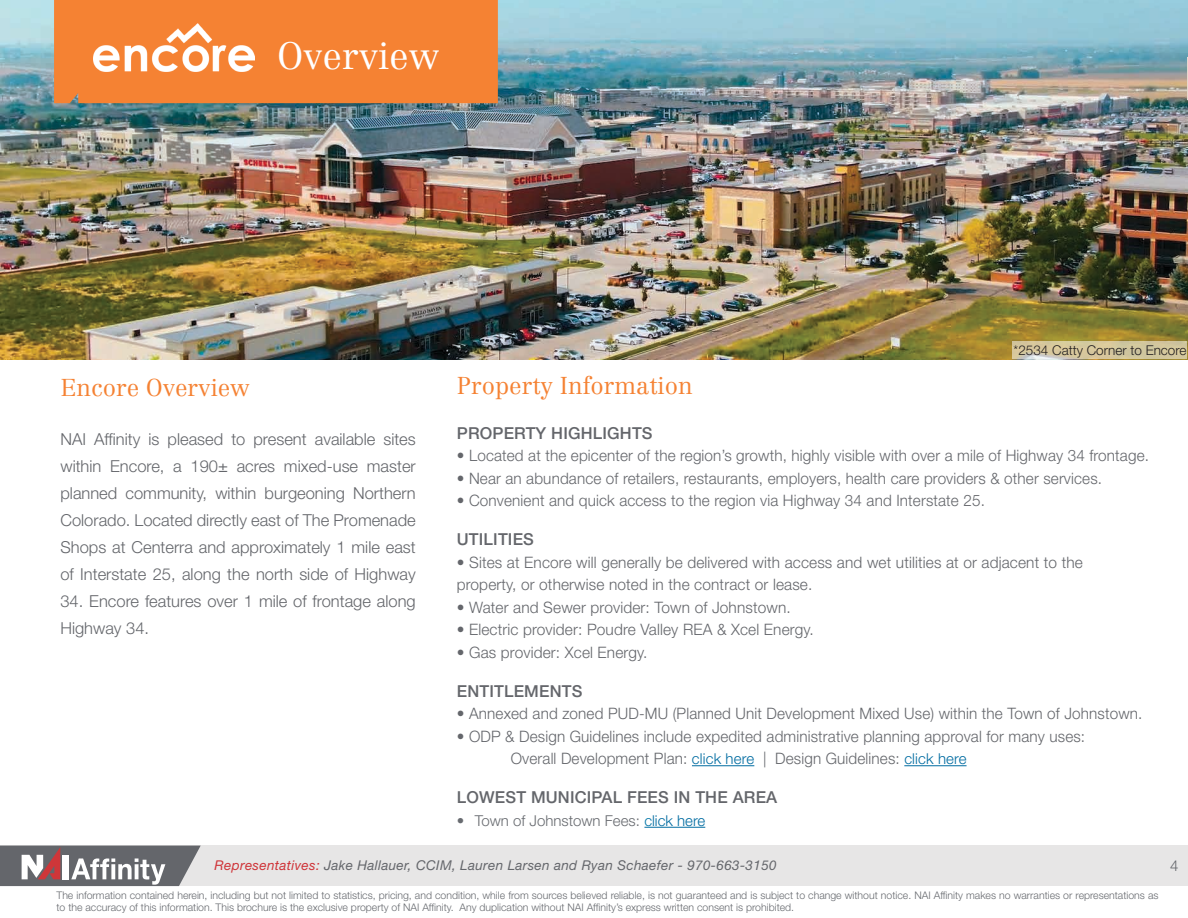
<style>
.page{position:relative;width:1188px;height:918px;background:#fff}
.page>*{position:absolute;margin:0;border:0;box-sizing:border-box;transform-origin:0 0}
.t1{font:300 37.5px "Centennial LT Std";color:#fff}
.t2{font:300 24px "Centennial LT Std";color:#f58233}
.t3{font:300 16.5px/27px "Helvetica Neue LT Std";color:#64666b;text-align:justify}
.t4{font:500 16.5px "Helvetica Neue LT Std";letter-spacing:.01em;color:#64666b}
.t5{font:300 15.75px/22.5px "Helvetica Neue LT Std";letter-spacing:.01em;color:#64666b}
.t6{font:300 15px "Helvetica Neue LT Std";color:#686b70}
.t7{font:300 15px "Helvetica Neue LT Std";color:#64666b}
.t8{font:italic 13.5px "Helvetica Neue LT Std";letter-spacing:.025em;color:#64666b}
.t9{font:300 13.5px "Helvetica Neue LT Std";color:#231f20}
.t10{font:300 10.5px/12px "Helvetica Neue LT Std";color:#686b70}
.s1{font-family:"Centennial LT Std";font-weight:400}
.s2{font-size:15px;color:#006ca1}
.s3{color:#0075a7}
.s4{color:#006ca1}
.s5{color:#cf3439}
</style>
<div class="page">
<div style="left:0;top:846px;width:1188px;height:40px;background:#e7e6e6"></div>
<svg style="left:0;top:846px;width:201px;height:40px;background:#8b868a"></svg>
<img style="left:0;top:0;width:1187px;height:359px">
<div style="left:54px;top:0;width:444px;height:103px;background:#f58233"></div>
<hr style="left:692px;top:765px;width:62px;height:1px;background:#006ca1">
<hr style="left:904px;top:765px;width:63px;height:1px;background:#006ca1">
<hr style="left:644px;top:827px;width:61px;height:1px;background:#006ca1">
<img style="left:93px;top:23px;width:162px;height:49px">
<svg style="left:1012px;top:341px;width:175px;height:18px;background:#d4c8a0"></svg>
<svg style="left:1187px;top:57px;width:1px;height:43px"></svg>
<h1 class="t1" style="left:277px;top:34px;width:163px">Overview</h1>
<h2 class="t2" style="left:60px;top:373px;width:191px">Encore Overview</h2>
<p class="t3" style="left:60px;top:426px;width:357px">NAI Affinity is pleased to present available sites within Encore, a 190<span class="s1">±</span> acres mixed-use master planned community, within burgeoning Northern Colorado. Located directly east of The Promenade Shops at Centerra and approximately 1 mile east of Interstate 25, along the north side of Highway</p>
<p class="t3" style="left:60px;top:588px;width:357px">34. Encore features over 1 mile of frontage along<br>Highway 34.</p>
<p class="t9" style="left:1014px;top:342px;width:174px">*2534 Catty Corner to Encore</p>
<h2 class="t2" style="left:457px;top:371px;width:237px">Property Information</h2>
<p class="t4" style="left:457px;top:423px;width:197px">PROPERTY HIGHLIGHTS</p>
<p class="t5" style="left:457px;top:444px;width:694px">• Located at the epicenter of the region’s growth, highly visible with over a mile of Highway 34 frontage.</p>
<p class="t5" style="left:457px;top:467px;width:647px">• Near an abundance of retailers, restaurants, employers, health care providers &amp; other services.</p>
<p class="t5" style="left:457px;top:489px;width:530px">• Convenient and quick access to the region via Highway 34 and Interstate 25.</p>
<p class="t4" style="left:457px;top:530px;width:79px">UTILITIES</p>
<p class="t5" style="left:457px;top:551px;width:628px">• Sites at Encore will generally be delivered with access and wet utilities at or adjacent to the property, or otherwise noted in the contract or lease.</p>
<p class="t5" style="left:457px;top:596px;width:336px">• Water and Sewer provider: Town of Johnstown.</p>
<p class="t5" style="left:457px;top:618px;width:358px">• Electric provider: Poudre Valley REA &amp; Xcel Energy.</p>
<p class="t5" style="left:457px;top:641px;width:192px">• Gas provider: Xcel Energy.</p>
<p class="t4" style="left:457px;top:681px;width:127px">ENTITLEMENTS</p>
<p class="t5" style="left:457px;top:702px;width:687px">• Annexed and zoned PUD-MU (Planned Unit Development Mixed Use) within the Town of Johnstown.</p>
<p class="t5" style="left:511px;top:725px;width:576px;text-indent:-54px">• ODP &amp; Design Guidelines include expedited administrative planning approval for many uses:<br>Overall Development Plan: <span class="s2">click here</span> | Design Guidelines: <span class="s2">click here</span></p>
<p class="t4" style="left:457px;top:788px;width:322px">LOWEST MUNICIPAL FEES IN THE AREA</p>
<p class="t6" style="left:457px;top:811px;width:250px">• Town of Johnstown Fees: <span class="s3">c</span><span class="s4">lick here</span></p>
<p class="t8" style="left:215px;top:857px;width:564px"><span class="s5">Representatives:</span> Jake Hallauer, CCIM, Lauren Larsen and Ryan Schaefer - 970-663-3150</p>
<p class="t10" style="left:57px;top:889px;width:1104px">The information contained herein, including but not limited to statistics, pricing, and condition, while from sources believed reliable, is not guaranteed and is subject to change without notice. NAI Affinity makes no warranties or representations as to the accuracy of this information. This brochure is the exclusive property of NAI Affinity. Any duplication without NAI Affinity’s express written consent is prohibited.</p>
<p class="t7" style="left:1170px;top:856px;width:10px">4</p>
</div>
